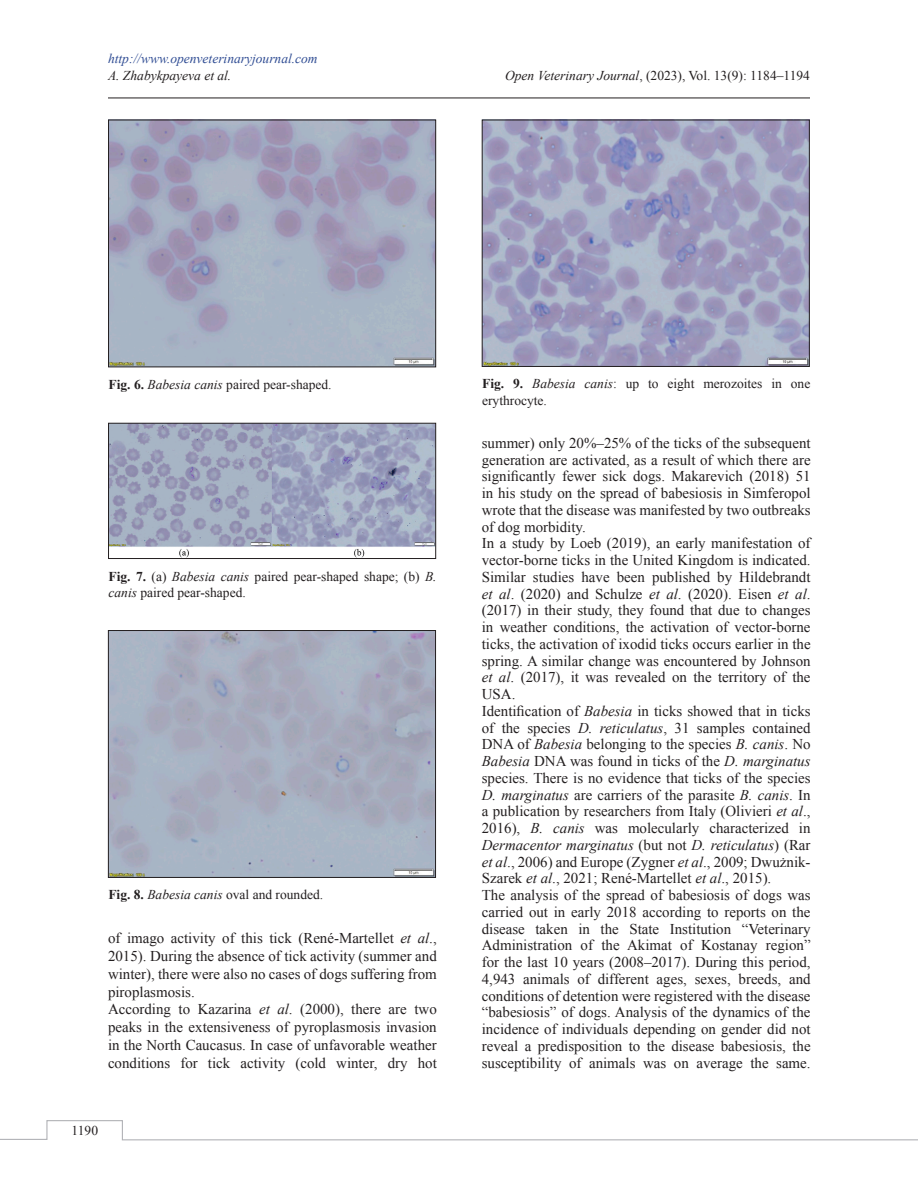
<style>
.page{position:relative;width:918px;height:1188px;background:#fff}
.page>*{position:absolute;margin:0;border:0;box-sizing:border-box;transform-origin:0 0}
.Para{font:15px/16.8px "Times New Roman";color:#231f20;text-align:justify}
.Fig_Caption{font:13.5px/16.2px "Times New Roman";color:#231f20}
.t1{font:italic 13.5px "Times New Roman";color:#304d94}
.t2{font:italic 13.5px "Times New Roman";color:#231f20}
.s1{font-style:italic}
.s2{font-weight:700}
</style>
<div class="page">
<hr style="left:108px;top:98px;width:702px;height:1px;background:#231f20">
<svg style="left:0;top:1120px;width:918px;height:21px"></svg>
<img style="left:110px;top:122px;width:324px;height:243px">
<div style="left:108px;top:120px;width:328px;height:247px;border:1px solid #231f20"></div>
<img style="left:110px;top:425px;width:324px;height:132px">
<div style="left:108px;top:423px;width:328px;height:136px;border:1px solid #231f20"></div>
<img style="left:110px;top:632px;width:324px;height:244px">
<div style="left:108px;top:630px;width:328px;height:248px;border:1px solid #231f20"></div>
<img style="left:484px;top:122px;width:324px;height:243px">
<div style="left:482px;top:120px;width:328px;height:247px;border:1px solid #231f20"></div>
<p class="t1" style="left:108px;top:50px;width:211px">http://www.openveterinaryjournal.com</p>
<p class="t2" style="left:108px;top:66px;width:125px">A. Zhabykpayeva et al.</p>
<p class="Fig_Caption" style="left:505px;top:67px;width:306px"><span class="s1">Open Veterinary Journal</span>, (2023), Vol. 13(9): 1184–1194</p>
<p class="Fig_Caption" style="left:109px;top:376px;width:225px"><span class="s2">Fig. 6.</span> <span class="s1">Babesia canis</span> paired pear-shaped.</p>
<p class="Fig_Caption" style="left:109px;top:568px;width:330px"><span class="s2">Fig. 7.</span> (a) <span class="s1">Babesia canis</span> paired pear-shaped shape; (b) <span class="s1">B. canis</span> paired pear-shaped.</p>
<p class="Fig_Caption" style="left:108px;top:886px;width:216px"><span class="s2">Fig. 8.</span> <span class="s1">Babesia canis</span> oval and rounded.</p>
<p class="Para" style="left:108px;top:929px;width:330px;line-height:17.7px">of imago activity of this tick (René-Martellet <span class="s1">et al</span>., 2015). During the absence of tick activity (summer and winter), there were also no cases of dogs suffering from piroplasmosis.</p>
<p class="Para" style="left:108px;top:1000px;width:330px;line-height:17.7px">According to Kazarina <span class="s1">et al</span>. (2000), there are two peaks in the extensiveness of pyroplasmosis invasion in the North Caucasus. In case of unfavorable weather conditions for tick activity (cold winter, dry hot</p>
<p class="Fig_Caption" style="left:72px;top:1122px;width:28px">1190</p>
<p class="Fig_Caption" style="left:482px;top:376px;width:330px"><span class="s2">Fig. 9.</span> <span class="s1">Babesia canis</span>: up to eight merozoites in one erythrocyte.</p>
<p class="Para" style="left:482px;top:434px;width:330px">summer) only 20%–25% of the ticks of the subsequent generation are activated, as a result of which there are significantly fewer sick dogs. Makarevich (2018) 51 in his study on the spread of babesiosis in Simferopol wrote that the disease was manifested by two outbreaks of dog morbidity.</p>
<p class="Para" style="left:482px;top:535px;width:330px">In a study by Loeb (2019), an early manifestation of vector-borne ticks in the United Kingdom is indicated.<br>Similar studies have been published by Hildebrandt <span class="s1">et al</span>. (2020) and Schulze <span class="s1">et al</span>. (2020). Eisen <span class="s1">et al</span>. (2017) in their study, they found that due to changes in weather conditions, the activation of vector-borne ticks, the activation of ixodid ticks occurs earlier in the spring. A similar change was encountered by Johnson <span class="s1">et al</span>. (2017), it was revealed on the territory of the USA.</p>
<p class="Para" style="left:482px;top:702px;width:330px">Identification of <span class="s1">Babesia</span> in ticks showed that in ticks of the species <span class="s1">D. reticulatus</span>, 31 samples contained DNA of <span class="s1">Babesia</span> belonging to the species <span class="s1">B. canis</span>. No <span class="s1">Babesia</span> DNA was found in ticks of the <span class="s1">D. marginatus </span>species. There is no evidence that ticks of the species <span class="s1">D. marginatus</span> are carriers of the parasite <span class="s1">B. canis</span>. In a publication by researchers from Italy (Olivieri <span class="s1">et al</span>., 2016), <span class="s1">B. canis</span> was molecularly characterized in <span class="s1">Dermacentor marginatus</span> (but not <span class="s1">D. reticulatus</span>) (Rar <span class="s1">et al</span>., 2006) and Europe (Zygner <span class="s1">et al</span>., 2009; Dwużnik-Szarek <span class="s1">et al</span>., 2021; René-Martellet <span class="s1">et al</span>., 2015).</p>
<p class="Para" style="left:482px;top:886px;width:330px">The analysis of the spread of babesiosis of dogs was carried out in early 2018 according to reports on the disease taken in the State Institution “Veterinary Administration of the Akimat of Kostanay region” for the last 10 years (2008–2017). During this period, 4,943 animals of different ages, sexes, breeds, and conditions of detention were registered with the disease “babesiosis” of dogs. Analysis of the dynamics of the incidence of individuals depending on gender did not reveal a predisposition to the disease babesiosis, the susceptibility of animals was on average the same.</p>
</div>
